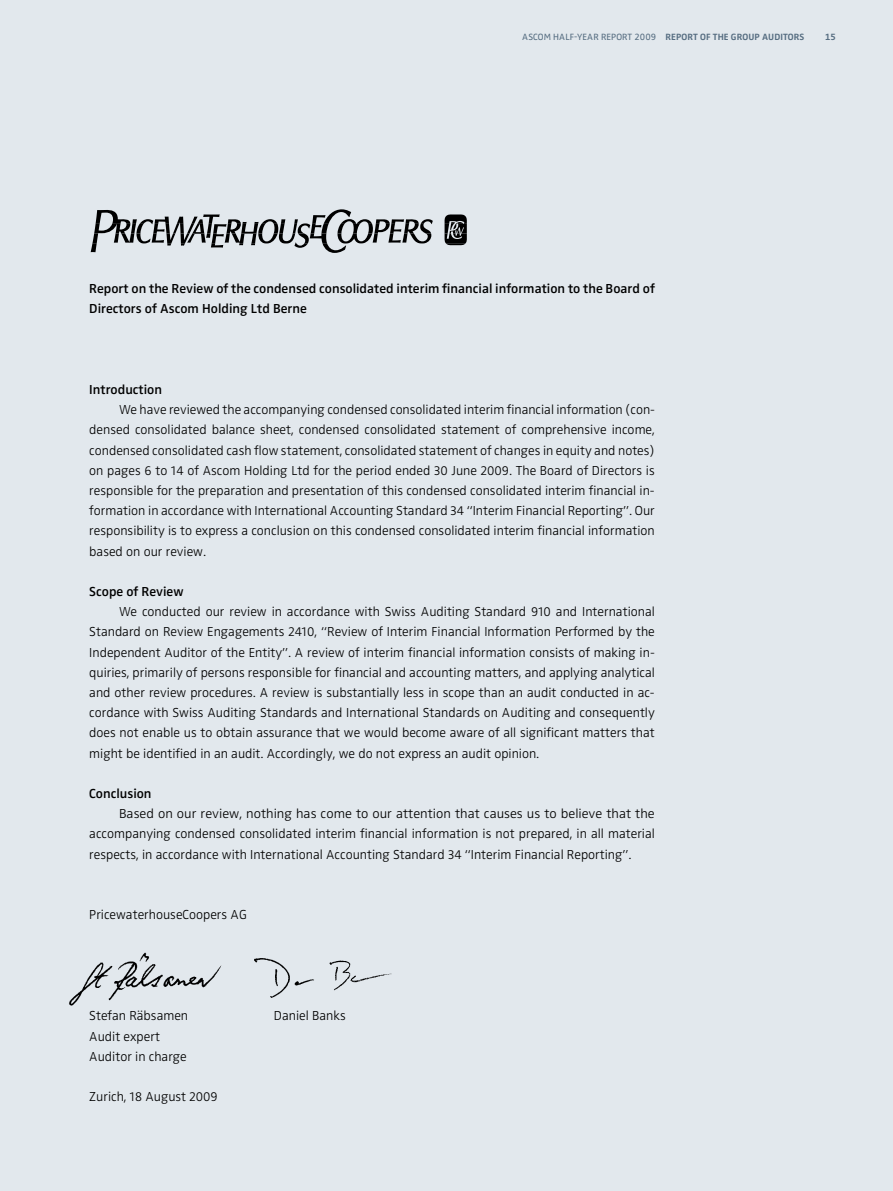
<style>
.page{position:relative;width:893px;height:1191px;background:#e2e8ed}
.page>*{position:absolute;margin:0;border:0;box-sizing:border-box;transform-origin:0 0}
.t1{font:300 13.5px/20.2px "Ascom Zwo";color:#000;text-align:justify}
.t2{font:300 13.5px/20.2px "Ascom Zwo";color:#000;text-align:justify;scale:1.04 1}
.t3{font:600 13.5px/20.2px "Ascom Zwo";color:#000}
.t4{font:700 9.3px "Ascom Zwo";letter-spacing:.01em;color:#566d81}
.t5{font:9.3px "Ascom Zwo";letter-spacing:.01em;color:#566d81}
.s1{font-weight:400}
</style>
<div class="page">
<img style="left:254px;top:958px;width:138px;height:40px">
<img style="left:69px;top:952px;width:153px;height:54px">
<svg style="left:91px;top:209px;width:376px;height:44px"></svg>
<p class="t5" style="left:522px;top:32px;width:13px">ASCOM</p>
<p class="t5" style="left:553px;top:32px;width:36px">HALF-YEAR</p>
<p class="t5" style="left:601px;top:32px;width:12px">REPORT</p>
<p class="t4" style="left:634px;top:32px;width:171px"><span class="s1">2009</span> REPORT OF THE GROUP AUDITORS</p>
<p class="t4" style="left:825px;top:32px;width:12px">15</p>
<p class="t3" style="left:89px;top:278px;width:567px">Report on the Review of the condensed consolidated interim financial information to the Board of<br>Directors of Ascom Holding Ltd Berne</p>
<p class="t3" style="left:89px;top:379px;width:74px">Introduction</p>
<p class="t1" style="left:89px;top:399px;width:567px;text-indent:30px">We have reviewed the accompanying condensed consolidated interim financial information (con&shy;densed consolidated balance sheet, condensed consolidated statement of comprehensive income, condensed consolidated cash flow statement, consolidated statement of changes in equity and notes) on pages 6 to 14 of Ascom Holding Ltd for the period ended 30 June 2009. The Board of Directors is responsible for the preparation and presentation of this condensed consolidated interim financial in&shy;formation in accordance with I nternational Accounting Standard 34 “I nterim Financial Reporting”. Our responsibility is to express a conclusion on this condensed consolidated interim financial information based on our review.</p>
<p class="t3" style="left:89px;top:581px;width:96px">Scope of Review</p>
<p class="t1" style="left:89px;top:601px;width:567px;text-indent:30px">We conducted our review in accordance with Swiss Auditing Standard 910 and I nternational Standard on Review Engagements 2410, “Review of I nterim Financial I nformation Performed by the I ndependent Auditor of the Entity”. A review of interim financial information consists of making in&shy;quiries, primarily of persons responsible for financial and accounting matters, and applying analytical and other review procedures. A review is substantially less in scope than an audit conducted in ac&shy;cordance with Swiss Auditing Standards and I nternational Standards on Auditing and consequently does not enable us to obtain assurance that we would become aware of all significant matters that might be identified in an audit. Accordingly, we do not express an audit opinion.</p>
<p class="t3" style="left:89px;top:783px;width:64px">Conclusion</p>
<p class="t2" style="left:89px;top:803px;width:545px;text-indent:30px">Based on our review, nothing has come to our attention that causes us to believe that the accompanying condensed consolidated interim financial information is not prepared, in all material respects, in accordance with I nternational Accounting Standard 34 “I nterim Financial Reporting”.</p>
<p class="t1" style="left:89px;top:904px;width:150px">PricewaterhouseCoopers AG</p>
<p class="t1" style="left:89px;top:1005px;width:100px">Stefan Räbsamen</p>
<p class="t1" style="left:274px;top:1005px;width:73px">Daniel Banks</p>
<p class="t1" style="left:89px;top:1026px;width:99px">Audit expert<br>Auditor in charge</p>
<p class="t1" style="left:89px;top:1086px;width:130px">Zurich, 18 August 2009</p>
</div>
